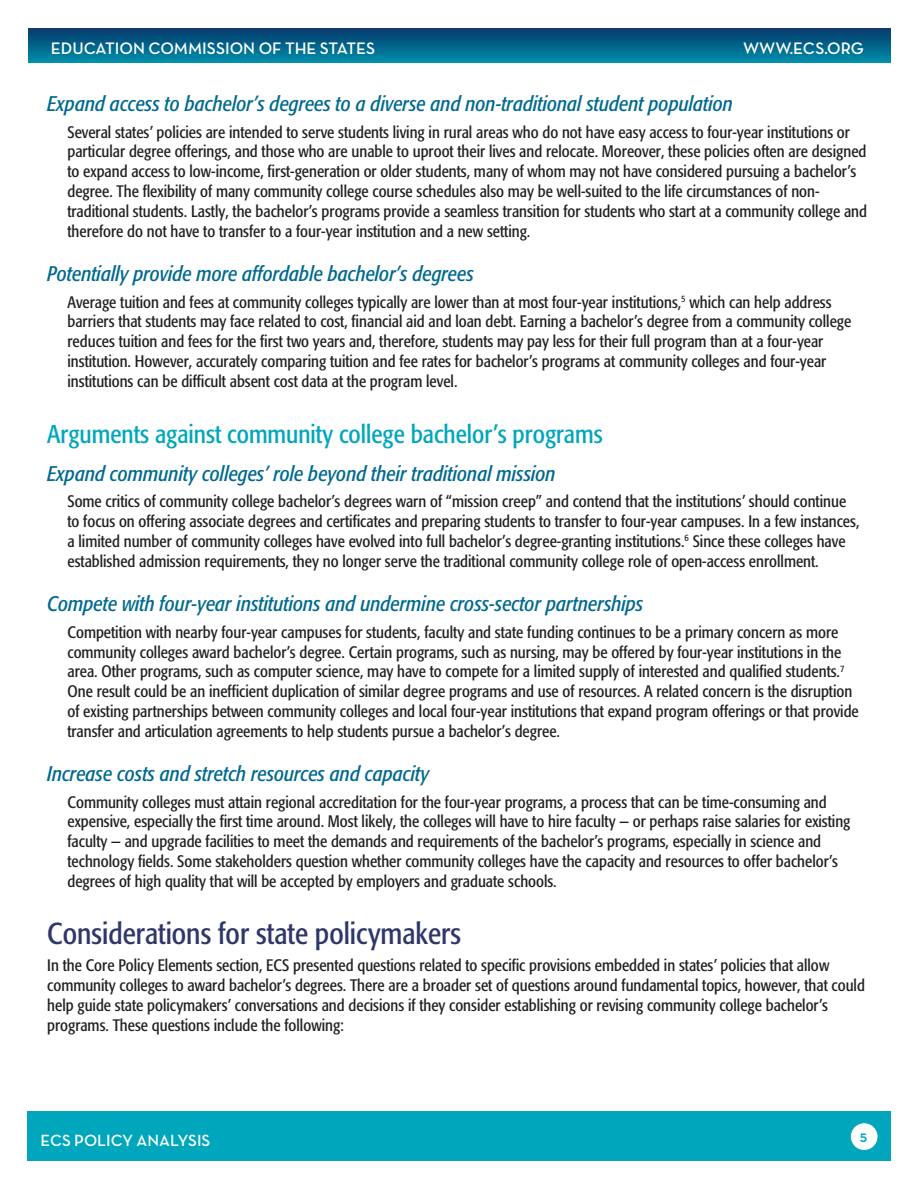
<style>
.page{position:relative;width:918px;height:1188px;background:#fff}
.page>*{position:absolute;margin:0;border:0;box-sizing:border-box;transform-origin:0 0}
.Heading_1{font:condensed 30px "Formata";color:#2f3769}
.Heading_2{font:condensed 25.5px "Formata";color:#00a6bc}
.Heading_3{font:italic condensed 21px "Formata";color:#016991}
.t1{font:16.95px "Neutra Text TF Demi SC Alt";color:#fff}
.t2{font:condensed 16.5px/19.8px "Formata";color:#231f20}
.t3{font:16.5px "Neutra Text TF Demi SC Alt";color:#fff}
.t4{font:16.5px "Neutra Text TF Demi SC Alt";color:#00a6bc}
</style>
<div class="page">
<div style="left:27px;top:1112px;width:864px;height:49px;background:#00a6bc"></div>
<div style="left:850px;top:1123px;width:28px;height:27px;background:#fff;border-radius:50%"></div>
<div style="left:850px;top:1122px;width:28px;height:29px;border:1px solid #00a6bc;border-radius:50%"></div>
<div style="left:28px;top:29px;width:863px;height:34px;background:linear-gradient(to bottom,#073b6d,#008ca9)"></div>
<p class="t1" style="left:51px;top:38px;width:326px">EDUCATION COMMISSION OF THE STATES</p>
<p class="t1" style="left:743px;top:38px;width:122px">WWW.ECS.ORG</p>
<p class="Heading_3" style="left:47px;top:91px;width:687px">Expand access to bachelor’s degrees to a diverse and non-traditional student population</p>
<p class="t2" style="left:68px;top:122px;width:801px">Several states’ policies are intended to serve students living in rural areas who do not have easy access to four-year institutions or particular degree offerings, and those who are unable to uproot their lives and relocate. Moreover, these policies often are designed to expand access to low-income, first-generation or older students, many of whom may not have considered pursuing a bachelor’s degree. The flexibility of many community college course schedules also may be well-suited to the life circumstances of non&shy;traditional students. Lastly, the bachelor’s programs provide a seamless transition for students who start at a community college and therefore do not have to transfer to a four-year institution and a new setting.</p>
<p class="Heading_3" style="left:47px;top:261px;width:428px">Potentially provide more affordable bachelor’s degrees</p>
<p class="t2" style="left:68px;top:292px;width:785px">Average tuition and fees at community colleges typically are lower than at most four-year institutions,<sup>5</sup> which can help address barriers that students may face related to cost, financial aid and loan debt. Earning a bachelor’s degree from a community college reduces tuition and fees for the first two years and, therefore, students may pay less for their full program than at a four-year institution. However, accurately comparing tuition and fee rates for bachelor’s programs at community colleges and four-year institutions can be difficult absent cost data at the program level.</p>
<p class="Heading_2" style="left:47px;top:419px;width:557px">Arguments against community college bachelor’s programs</p>
<p class="Heading_3" style="left:47px;top:461px;width:510px">Expand community colleges’ role beyond their traditional mission</p>
<p class="t2" style="left:68px;top:492px;width:793px">Some critics of community college bachelor’s degrees warn of “mission creep” and contend that the institutions’ should continue to focus on offering associate degrees and certificates and preparing students to transfer to four-year campuses. In a few instances, a limited number of community colleges have evolved into full bachelor’s degree-granting institutions.<sup>6</sup> Since these colleges have established admission requirements, they no longer serve the traditional community college role of open-access enrollment.</p>
<p class="Heading_3" style="left:47px;top:591px;width:598px">Compete with four-year institutions and undermine cross-sector partnerships</p>
<p class="t2" style="left:68px;top:622px;width:793px">Competition with nearby four-year campuses for students, faculty and state funding continues to be a primary concern as more community colleges award bachelor’s degree. Certain programs, such as nursing, may be offered by four-year institutions in the area. Other programs, such as computer science, may have to compete for a limited supply of interested and qualified students.<sup>7<br></sup>One result could be an inefficient duplication of similar degree programs and use of resources. A related concern is the disruption of existing partnerships between community colleges and local four-year institutions that expand program offerings or that provide transfer and articulation agreements to help students pursue a bachelor’s degree.</p>
<p class="Heading_3" style="left:47px;top:761px;width:384px">Increase costs and stretch resources and capacity</p>
<p class="t2" style="left:68px;top:792px;width:784px">Community colleges must attain regional accreditation for the four-year programs, a process that can be time-consuming and expensive, especially the first time around. Most likely, the colleges will have to hire faculty — or perhaps raise salaries for existing faculty — and upgrade facilities to meet the demands and requirements of the bachelor’s programs, especially in science and technology fields. Some stakeholders question whether community colleges have the capacity and resources to offer bachelor’s degrees of high quality that will be accepted by employers and graduate schools.</p>
<p class="Heading_1" style="left:47px;top:916px;width:415px">Considerations for state policymakers</p>
<p class="t2" style="left:47px;top:956px;width:819px">In the Core Policy Elements section, ECS presented questions related to specific provisions embedded in states’ policies that allow community colleges to award bachelor’s degrees. There are a broader set of questions around fundamental topics, however, that could help guide state policymakers’ conversations and decisions if they consider establishing or revising community college bachelor’s programs. These questions include the following:</p>
<p class="t3" style="left:40px;top:1131px;width:171px">ECS POLICY ANALYSIS</p>
<p class="t4" style="left:859px;top:1127px;width:10px">5</p>
</div>
